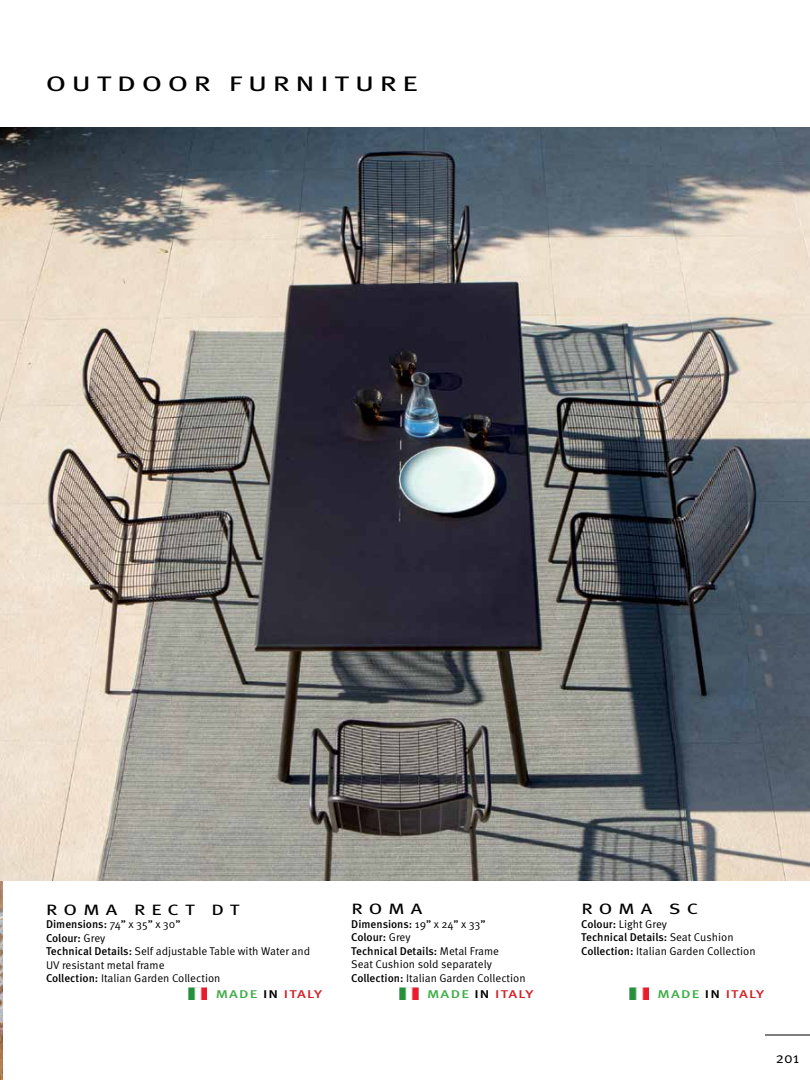
<style>
.page{position:relative;width:810px;height:1080px;background:#fff}
.page>*{position:absolute;margin:0;border:0;box-sizing:border-box;transform-origin:0 0}
.t1{font:21px "Meta OT";letter-spacing:.19em;color:#000;scale:1.43 1}
.t2{font:15px "Meta OT";letter-spacing:.31em;color:#000;scale:1.33 1}
.t3{font:15px "Meta OT Norm";color:#000}
.t4{font:11.25px/13.5px "Meta OT Norm";color:#000}
.t5{font:500 11.25px/13.5px "Meta OT";color:#000}
.t6{font:500 11.25px "Meta OT";letter-spacing:.08em;color:#d2232a;scale:1.33 1}
.s1{font-family:"Meta OT Norm";font-weight:400}
.s2{font-family:"Meta OT";font-weight:500}
.s3{color:#41ad49}
.s4{color:#000}
</style>
<div class="page">
<hr style="left:765px;top:1035px;width:45px;height:1px;background:#000">
<img style="left:0;top:881px;width:2px;height:199px">
<img style="left:0;top:127px;width:810px;height:754px">
<img style="left:188px;top:987px;width:19px;height:13px">
<img style="left:399px;top:988px;width:19px;height:12px">
<img style="left:630px;top:987px;width:19px;height:13px">
<h1 class="t1" style="left:46px;top:71px;width:262px">OUTDOOR FURNITURE</h1>
<h2 class="t2" style="left:46px;top:900px;width:147px">ROMA RECT DT</h2>
<p class="t5" style="left:46px;top:918px;width:136px">Dimensions: <span class="s1">74” x 35” x 30”<br></span>Colour: <span class="s1">Grey</span></p>
<p class="t4" style="left:46px;top:945px;width:266px"><span class="s2">Technical Details:</span> Self adjustable Table with Water and<br>UV resistant metal frame<br><span class="s2">Collection:</span> Italian Garden Collection</p>
<p class="t6" style="left:216px;top:987px;width:81px"><span class="s3">MADE</span> <span class="s4">IN</span> ITALY</p>
<h2 class="t2" style="left:351px;top:900px;width:55px">ROMA</h2>
<p class="t5" style="left:351px;top:917px;width:149px">Dimensions: <span class="s1">19” x 24” x 33”<br></span>Colour: <span class="s1">Grey<br></span>Technical Details: <span class="s1">Metal Frame</span></p>
<p class="t4" style="left:351px;top:958px;width:176px">Seat Cushion sold separately<br><span class="s2">Collection:</span> Italian Garden Collection</p>
<p class="t6" style="left:427px;top:987px;width:81px"><span class="s3">MADE</span> <span class="s4">IN</span> ITALY</p>
<h2 class="t2" style="left:581px;top:900px;width:90px">ROMA SC</h2>
<p class="t4" style="left:581px;top:917px;width:87px"><span class="s2">Colour:</span> Light Grey</p>
<p class="t5" style="left:581px;top:931px;width:154px">Technical Details: <span class="s1">Seat Cushion</span></p>
<p class="t4" style="left:581px;top:944px;width:176px"><span class="s2">Collection:</span> Italian Garden Collection</p>
<p class="t6" style="left:658px;top:987px;width:81px"><span class="s3">MADE</span> <span class="s4">IN</span> ITALY</p>
<h2 class="t3" style="left:776px;top:1049px;width:25px">201</h2>
</div>
